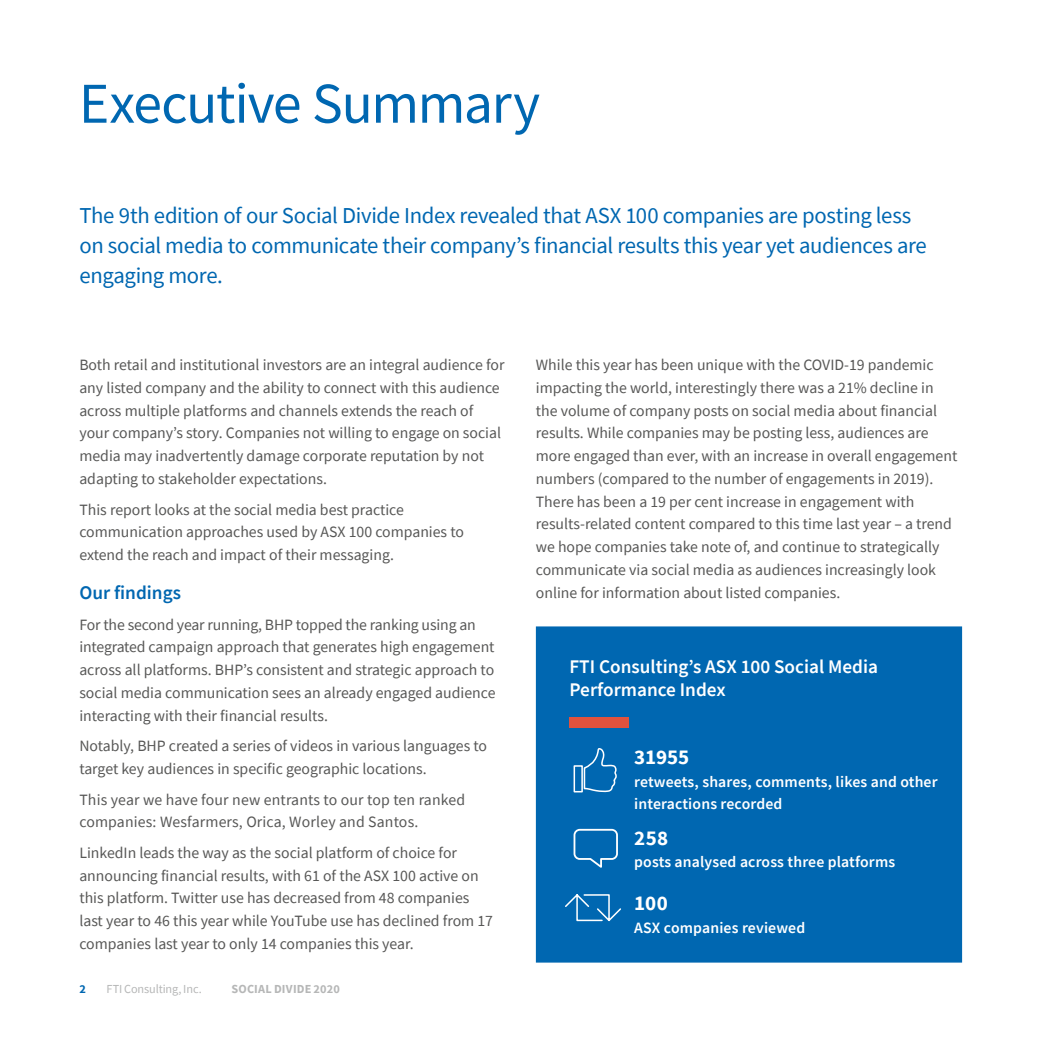
<style>
.page{position:relative;width:1042px;height:1042px;background:#fff}
.page>*{position:absolute;margin:0;border:0;box-sizing:border-box;transform-origin:0 0}
.t1{font:57.75px "Source Sans Pro";letter-spacing:-.025em;color:#0067b1}
.t2{font:22.75px/29.8px "Source Sans Pro";letter-spacing:-.02em;color:#0067b1}
.t3{font:700 21px "Source Sans Pro";color:#fff}
.t4{font:600 19.25px/23.1px "Source Sans Pro";color:#fff}
.t5{font:600 19.25px "Source Sans Pro";color:#0067b1}
.t6{font:15.75px/22.8px "Source Sans Pro";color:#575756}
.t7{font:600 15.75px/22.8px "Source Sans Pro";letter-spacing:.01em;color:#fff}
.t8{font:12.25px "Source Sans Pro";letter-spacing:-.01em;color:#b6b7b7}
.t9{font:700 12.25px "Source Sans Pro";letter-spacing:.01em;color:#b6b7b7}
.t10{font:700 12.25px "Source Sans Pro";color:#0067b1}
</style>
<div class="page">
<div style="left:536px;top:626px;width:426px;height:336px;background:#0067b1"></div>
<svg style="left:573px;top:828px;width:45px;height:40px"></svg>
<svg style="left:565px;top:894px;width:56px;height:28px"></svg>
<svg style="left:583px;top:748px;width:34px;height:45px"></svg>
<div style="left:573px;top:765px;width:10px;height:27px;border:2px solid #fff"></div>
<div style="left:569px;top:717px;width:60px;height:10px;background:#e1523d"></div>
<h1 class="t1" style="left:79px;top:67px;width:463px">Executive Summary</h1>
<h2 class="t2" style="left:79px;top:201px;width:849px">The 9th edition of our Social Divide Index revealed that ASX 100 companies are posting less on social media to communicate their company’s financial results this year yet audiences are engaging more.</h2>
<p class="t6" style="left:79px;top:353px;width:427px">Both retail and institutional investors are an integral audience for any listed company and the ability to connect with this audience across multiple platforms and channels extends the reach of your company’s story. Companies not willing to engage on social media may inadvertently damage corporate reputation by not adapting to stakeholder expectations.</p>
<p class="t6" style="left:79px;top:498px;width:386px">This report looks at the social media best practice communication approaches used by ASX 100 companies to extend the reach and impact of their messaging.</p>
<p class="t5" style="left:79px;top:580px;width:103px">Our findings</p>
<p class="t6" style="left:79px;top:613px;width:418px">For the second year running, BHP topped the ranking using an integrated campaign approach that generates high engagement across all platforms. BHP’s consistent and strategic approach to social media communication sees an already engaged audience interacting with their financial results.</p>
<p class="t6" style="left:79px;top:734px;width:409px">Notably, BHP created a series of videos in various languages to target key audiences in specific geographic locations.</p>
<p class="t6" style="left:79px;top:788px;width:387px">This year we have four new entrants to our top ten ranked companies: Wesfarmers, Orica, Worley and Santos.</p>
<p class="t6" style="left:79px;top:841px;width:415px">LinkedIn leads the way as the social platform of choice for announcing financial results, with 61 of the ASX 100 active on this platform. Twitter use has decreased from 48 companies last year to 46 this year while YouTube use has declined from 17 companies last year to only 14 companies this year.</p>
<p class="t10" style="left:79px;top:981px;width:8px">2</p>
<p class="t8" style="left:106px;top:981px;width:97px">FTI Consulting, Inc.</p>
<p class="t9" style="left:231px;top:981px;width:110px">SOCIAL DIVIDE 2020</p>
<p class="t6" style="left:536px;top:353px;width:423px">While this year has been unique with the COVID-19 pandemic impacting the world, interestingly there was a 21% decline in the volume of company posts on social media about financial results. While companies may be posting less, audiences are more engaged than ever, with an increase in overall engagement numbers (compared to the number of engagements in 2019).<br>There has been a 19 per cent increase in engagement with results-related content compared to this time last year – a trend we hope companies take note of, and continue to strategically communicate via social media as audiences increasingly look online for information about listed companies.</p>
<p class="t4" style="left:569px;top:654px;width:310px">FTI Consulting’s ASX 100 Social Media<br>Performance Index</p>
<h3 class="t3" style="left:634px;top:742px;width:56px">31955</h3>
<p class="t7" style="left:634px;top:770px;width:305px">retweets, shares, comments, likes and other interactions recorded</p>
<h3 class="t3" style="left:634px;top:823px;width:35px">258</h3>
<p class="t7" style="left:634px;top:850px;width:262px">posts analysed across three platforms</p>
<h3 class="t3" style="left:634px;top:889px;width:35px">100</h3>
<p class="t7" style="left:634px;top:916px;width:173px">ASX companies reviewed</p>
</div>
